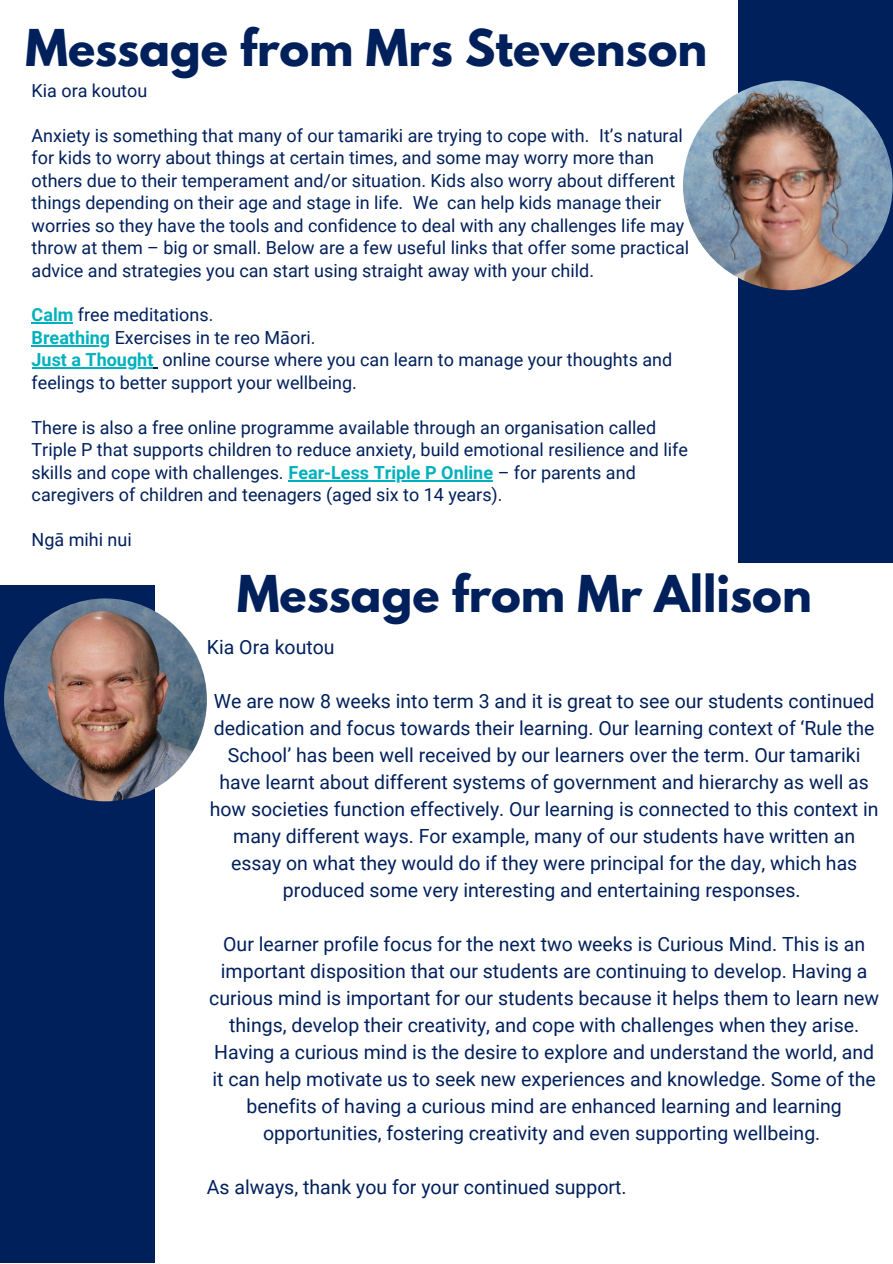
<style>
.page{position:relative;width:893px;height:1264px;background:#fff}
.page>*{position:absolute;margin:0;border:0;box-sizing:border-box;transform-origin:0 0}
.t1{font:700 45px "League Spartan";color:#00205c}
.t2{font:19.5px/27px "Roboto";color:#00205c;text-align:center}
.t3{font:18px/22.5px "Roboto";color:#00205c}
.s1{font-weight:700;color:#00b1bd}
</style>
<div class="page">
<div style="left:738px;top:0;width:154px;height:563px;background:#00205c"></div>
<div style="left:0;top:585px;width:154px;height:677px;background:#00205c"></div>
<img style="left:683px;top:80px;width:209px;height:210px;border-radius:50%">
<img style="left:4px;top:598px;width:203px;height:203px;border-radius:50%">
<hr style="left:32px;top:322px;width:41px;height:2px;background:#00b1bd">
<hr style="left:32px;top:345px;width:78px;height:1px;background:#00b1bd">
<hr style="left:32px;top:367px;width:121px;height:2px;background:#00b1bd">
<hr style="left:288px;top:480px;width:205px;height:1px;background:#00b1bd">
<p class="t1" style="left:25px;top:25px;width:683px">Message from Mrs Stevenson</p>
<p class="t3" style="left:32px;top:79px;width:117px">Kia ora koutou</p>
<p class="t3" style="left:32px;top:124px;width:659px">Anxiety is something that many of our tamariki are trying to cope with. It’s natural for kids to worry about things at certain times, and some may worry more than others due to their temperament and/or situation. Kids also worry about different things depending on their age and stage in life. We can help kids manage their worries so they have the tools and confidence to deal with any challenges life may throw at them – big or small. Below are a few useful links that offer some practical advice and strategies you can start using straight away with your child.</p>
<p class="t3" style="left:32px;top:304px;width:183px"><span class="s1">Calm</span> free meditations.</p>
<p class="t3" style="left:32px;top:326px;width:285px"><span class="s1">Breathing</span> Exercises in te reo Māori.</p>
<p class="t3" style="left:32px;top:349px;width:642px"><span class="s1">Just a Thought</span> online course where you can learn to manage your thoughts and feelings to better support your wellbeing.</p>
<p class="t3" style="left:32px;top:416px;width:657px">There is also a free online programme available through an organisation called Triple P that supports children to reduce anxiety, build emotional resilience and life skills and cope with challenges. <span class="s1">Fear-Less Triple P Online</span> – for parents and caregivers of children and teenagers (aged six to 14 years).</p>
<p class="t3" style="left:32px;top:529px;width:102px">Ngā mihi nui</p>
<p class="t1" style="left:237px;top:571px;width:576px">Message from Mr Allison</p>
<p class="t2" style="left:207px;top:634px;width:129px">Kia Ora koutou</p>
<p class="t2" style="left:210px;top:687px;width:670px">We are now 8 weeks into term 3 and it is great to see our students continued dedication and focus towards their learning. Our learning context of ‘Rule the School’ has been well received by our learners over the term. Our tamariki have learnt about different systems of government and hierarchy as well as how societies function effectively. Our learning is connected to this context in many different ways. For example, many of our students have written an essay on what they would do if they were principal for the day, which has produced some very interesting and entertaining responses.</p>
<p class="t2" style="left:209px;top:930px;width:671px">Our learner profile focus for the next two weeks is Curious Mind. This is an important disposition that our students are continuing to develop. Having a curious mind is important for our students because it helps them to learn new things, develop their creativity, and cope with challenges when they arise.<br>Having a curious mind is the desire to explore and understand the world, and it can help motivate us to seek new experiences and knowledge. Some of the benefits of having a curious mind are enhanced learning and learning opportunities, fostering creativity and even supporting wellbeing.</p>
<p class="t2" style="left:207px;top:1173px;width:421px">As always, thank you for your continued support.</p>
</div>
